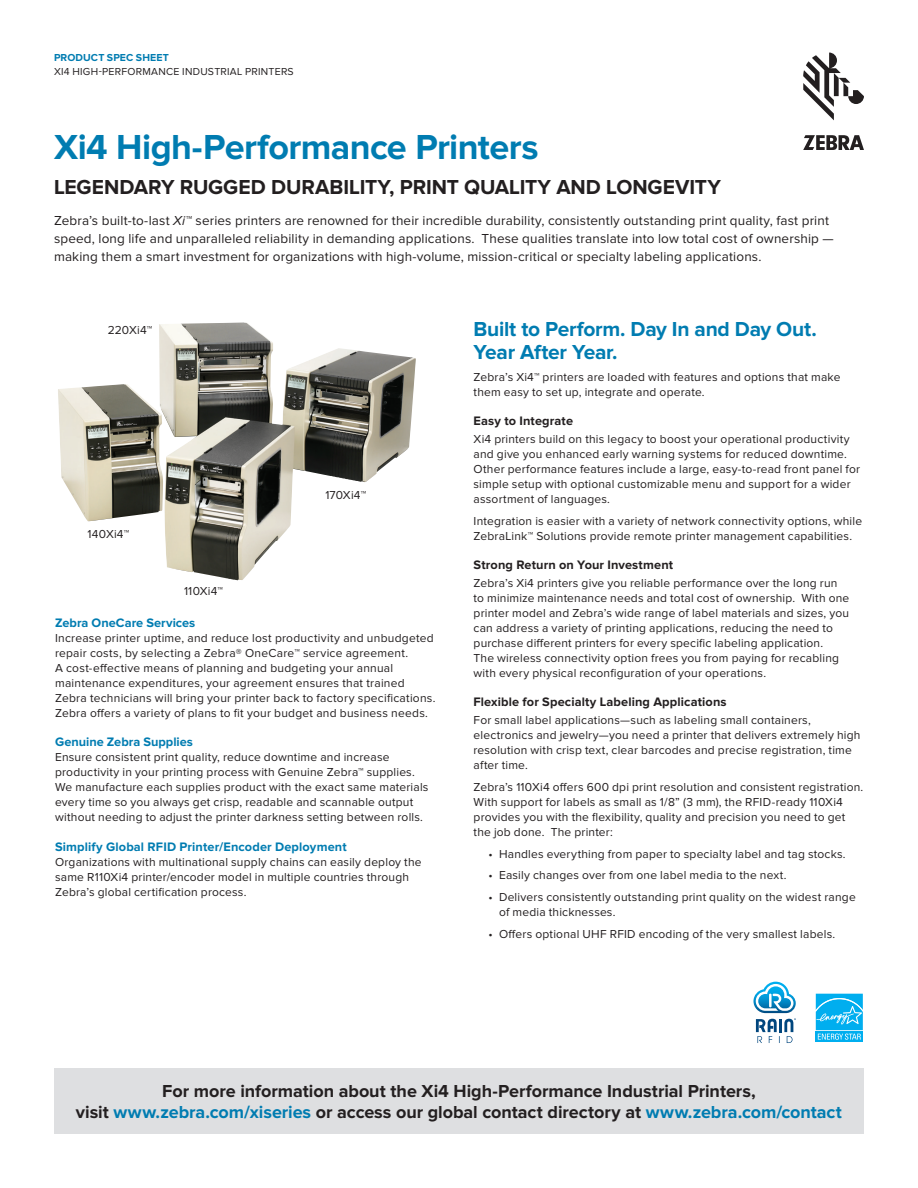
<style>
.page{position:relative;width:918px;height:1188px;background:#fff}
.page>*{position:absolute;margin:0;border:0;box-sizing:border-box;transform-origin:0 0}
.Cover_Headline{font:700 36px "Proxima Nova";letter-spacing:-.015em;color:#007cb1}
.Cover_Subhead{font:700 21px "Proxima Nova";letter-spacing:-.005em;color:#231f20}
.Subhead-1{font:700 21px/22.5px "Proxima Nova";letter-spacing:-.015em;color:#007cb1}
.CTA-Call_To_Action{font:700 18px/21px "Proxima Nova";letter-spacing:-.005em;color:#231f20;text-align:center}
.Intro_Body{font:13.5px/18px "Proxima Nova";letter-spacing:.01em;color:#231f20}
.Body_Subhead_Black_s{font:700 12.75px "Proxima Nova";letter-spacing:.01em;color:#231f20}
.Body_Subhead_Black{font:700 12.75px "Proxima Nova";letter-spacing:.015em;color:#007cb1}
.Body_Subhead_Color{font:700 12.75px "Proxima Nova";letter-spacing:.005em;color:#007cb1}
.Body{font:12px/15px "Proxima Nova";letter-spacing:.015em;color:#231f20}
.t1{font:10.5px "Proxima Nova";letter-spacing:.025em;color:#231f20}
.t2{font:700 10.5px "Proxima Nova";letter-spacing:.01em;color:#007cb1}
.s1{font-style:italic}
.s2{color:#007cb1}
</style>
<div class="page">
<img style="left:58px;top:322px;width:358px;height:258px">
<svg style="left:815px;top:993px;width:48px;height:49px;background:#2fbcf1"></svg>
<svg style="left:753px;top:982px;width:43px;height:61px"></svg>
<div style="left:54px;top:1069px;width:810px;height:65px;background:#dedfe1"></div>
<svg style="left:803px;top:53px;width:61px;height:67px"></svg>
<svg style="left:803px;top:135px;width:61px;height:15px"></svg>
<p class="t2" style="left:54px;top:52px;width:116px">PRODUCT SPEC SHEET</p>
<p class="t1" style="left:54px;top:66px;width:241px">XI4 HIGH-PERFORMANCE INDUSTRIAL PRINTERS</p>
<p class="Cover_Headline" style="left:54px;top:127px;width:486px">Xi4 High-Performance Printers</p>
<p class="Cover_Subhead" style="left:54px;top:175px;width:669px">LEGENDARY RUGGED DURABILITY, PRINT QUALITY AND LONGEVITY</p>
<p class="Intro_Body" style="left:54px;top:212px;width:781px">Zebra’s built-to-last <span class="s1">Xi</span>™ series printers are renowned for their incredible durability, consistently outstanding print quality, fast print speed, long life and unparalleled reliability in demanding applications. These qualities translate into low total cost of ownership — making them a smart investment for organizations with high-volume, mission-critical or specialty labeling applications.</p>
<p class="Body" style="left:108px;top:323px;width:46px">220Xi4™</p>
<p class="Body" style="left:88px;top:527px;width:43px">140Xi4™</p>
<p class="Body" style="left:184px;top:583px;width:41px">110Xi4™</p>
<p class="Body" style="left:325px;top:488px;width:42px">170Xi4™</p>
<p class="Body_Subhead_Color" style="left:55px;top:616px;width:142px">Zebra OneCare Services</p>
<p class="Body" style="left:55px;top:631px;width:382px">Increase printer uptime, and reduce lost productivity and unbudgeted repair costs, by selecting a Zebra® OneCare™ service agreement.<br>A cost-effective means of planning and budgeting your annual maintenance expenditures, your agreement ensures that trained Zebra technicians will bring your printer back to factory specifications.<br>Zebra offers a variety of plans to fit your budget and business needs.</p>
<p class="Body_Subhead_Color" style="left:55px;top:735px;width:139px">Genuine Zebra Supplies</p>
<p class="Body" style="left:55px;top:750px;width:375px">Ensure consistent print quality, reduce downtime and increase productivity in your printing process with Genuine Zebra™ supplies.<br>We manufacture each supplies product with the exact same materials every time so you always get crisp, readable and scannable output without needing to adjust the printer darkness setting between rolls.</p>
<p class="Body_Subhead_Black" style="left:55px;top:839px;width:293px">Simplify Global RFID Printer/Encoder Deployment</p>
<p class="Body" style="left:55px;top:854px;width:368px">Organizations with multinational supply chains can easily deploy the same R110Xi4 printer/encoder model in multiple countries through<br>Zebra’s global certification process.</p>
<p class="Subhead-1" style="left:474px;top:319px;width:345px">Built to Perform. Day In and Day Out.<br>Year After Year.</p>
<p class="Body" style="left:474px;top:369px;width:368px">Zebra’s Xi4™ printers are loaded with features and options that make them easy to set up, integrate and operate.</p>
<p class="Body_Subhead_Black_s" style="left:474px;top:413px;width:101px">Easy to Integrate</p>
<p class="Body" style="left:474px;top:432px;width:388px">Xi4 printers build on this legacy to boost your operational productivity and give you enhanced early warning systems for reduced downtime.<br>Other performance features include a large, easy-to-read front panel for simple setup with optional customizable menu and support for a wider assortment of languages.</p>
<p class="Body" style="left:474px;top:513px;width:390px">Integration is easier with a variety of network connectivity options, while<br>ZebraLink™ Solutions provide remote printer management capabilities.</p>
<p class="Body_Subhead_Black_s" style="left:474px;top:557px;width:201px">Strong Return on Your Investment</p>
<p class="Body" style="left:474px;top:576px;width:377px">Zebra’s Xi4 printers give you reliable performance over the long run to minimize maintenance needs and total cost of ownership. With one printer model and Zebra’s wide range of label materials and sizes, you can address a variety of printing applications, reducing the need to purchase different printers for every specific labeling application.<br>The wireless connectivity option frees you from paying for recabling with every physical reconfiguration of your operations.</p>
<p class="Body_Subhead_Black_s" style="left:474px;top:694px;width:255px">Flexible for Specialty Labeling Applications</p>
<p class="Body" style="left:474px;top:713px;width:388px">For small label applications—such as labeling small containers, electronics and jewelry—you need a printer that delivers extremely high resolution with crisp text, clear barcodes and precise registration, time after time.</p>
<p class="Body" style="left:474px;top:780px;width:391px">Zebra’s 110Xi4 offers 600 dpi print resolution and consistent registration.<br>With support for labels as small as 1/8” (3 mm), the RFID-ready 110Xi4 provides you with the flexibility, quality and precision you need to get the job done. The printer:</p>
<p class="Body" style="left:489px;top:846px;width:359px">• Handles everything from paper to specialty label and tag stocks.</p>
<p class="Body" style="left:489px;top:868px;width:300px">• Easily changes over from one label media to the next.</p>
<p class="Body" style="left:499px;top:890px;width:358px;text-indent:-10px">• Delivers consistently outstanding print quality on the widest range of media thicknesses.</p>
<p class="Body" style="left:489px;top:927px;width:348px">• Offers optional UHF RFID encoding of the very smallest labels.</p>
<p class="CTA-Call_To_Action" style="left:76px;top:1081px;width:768px">For more information about the Xi4 High-Performance Industrial Printers,<br>visit <span class="s2">www.zebra.com/xiseries</span> or access our global contact directory at <span class="s2">www.zebra.com/contact</span></p>
</div>
